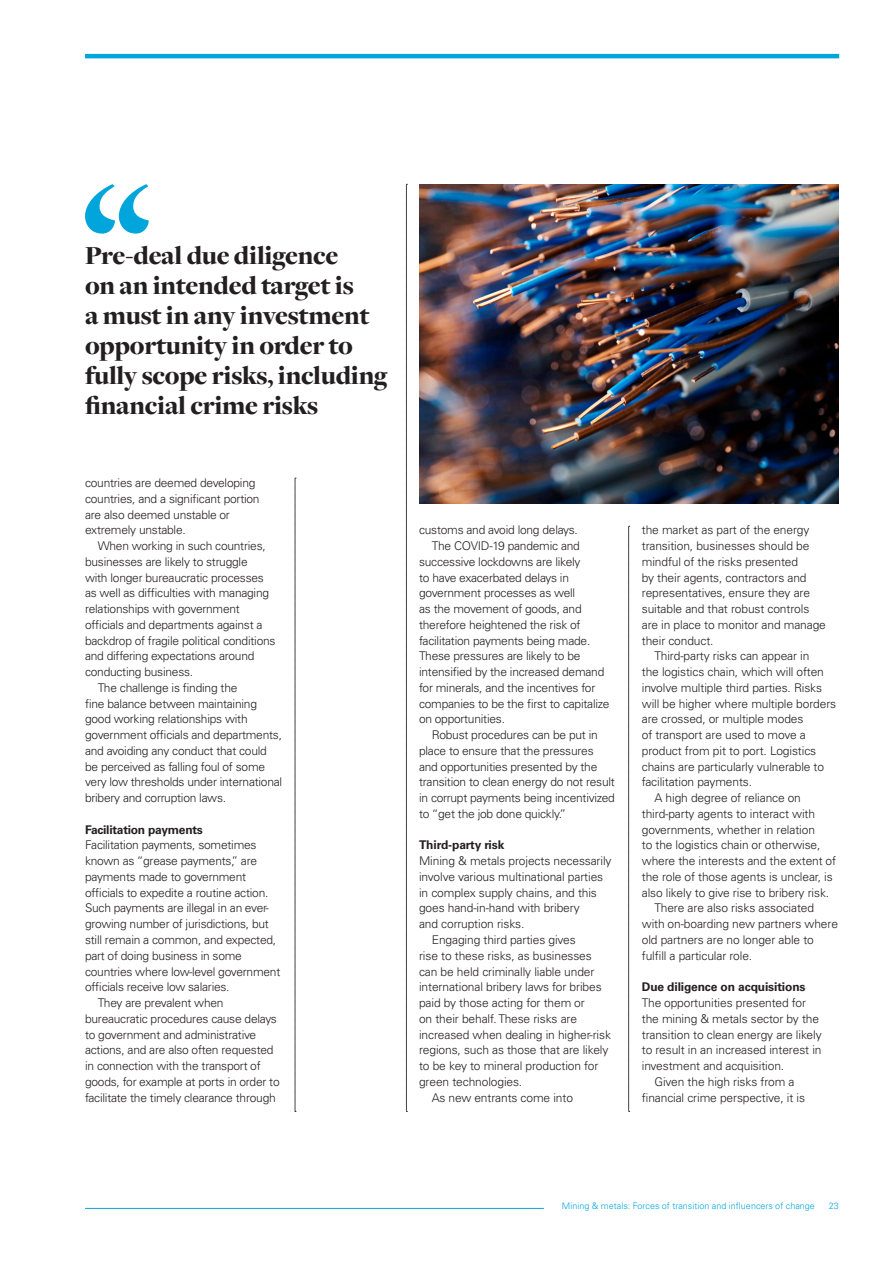
<style>
.page{position:relative;width:893px;height:1263px;background:#fff}
.page>*{position:absolute;margin:0;border:0;box-sizing:border-box;transform-origin:0 0}
.Pull_quote{font:900 27px/30px "Freight Disp Pro";letter-spacing:-.01em;color:#231f20}
.Body_Copy_-_indent{font:300 12px/15.8px "Univers LT Pro 45";letter-spacing:-.02em;color:#231f20}
.Body_copy_-_no_inden{font:300 12px/15.8px "Univers LT Pro 45";letter-spacing:-.02em;color:#231f20}
.Subhead{font:700 12px "Univers LT Pro 65";letter-spacing:-.01em;color:#231f20}
.t1{font:300 9px "Univers LT Pro 45";color:#00a6db}
</style>
<div class="page">
<hr style="left:85px;top:1208px;width:459px;height:1px;background:#00a6db">
<hr style="left:85px;top:54px;width:754px;height:4px;background:#00a6db">
<svg style="left:406px;top:184px;width:1px;height:928px"></svg>
<svg style="left:628px;top:526px;width:2px;height:586px"></svg>
<svg style="left:295px;top:478px;width:1px;height:634px"></svg>
<svg style="left:85px;top:184px;width:64px;height:50px"></svg>
<img style="left:419px;top:184px;width:420px;height:320px">
<p class="Pull_quote" style="left:85px;top:240px;width:304px">Pre-deal due diligence<br>on an intended target is<br>a must in any investment opportunity in order to fully scope risks, including financial crime risks</p>
<p class="Body_Copy_-_indent" style="left:85px;top:475px;width:176px">countries are deemed developing countries, and a significant portion are also deemed unstable or extremely unstable.</p>
<p class="Body_Copy_-_indent" style="left:85px;top:538px;width:192px;text-indent:13px">When working in such countries, businesses are likely to struggle<br>with longer bureaucratic processes as well as difficulties with managing relationships with government officials and departments against a backdrop of fragile political conditions and differing expectations around conducting business.</p>
<p class="Body_Copy_-_indent" style="left:85px;top:680px;width:199px;text-indent:13px">The challenge is finding the<br>fine balance between maintaining good working relationships with government officials and departments, and avoiding any conduct that could be perceived as falling foul of some very low thresholds under international bribery and corruption laws.</p>
<p class="Subhead" style="left:85px;top:822px;width:119px">Facilitation payments</p>
<p class="Body_copy_-_no_inden" style="left:85px;top:837px;width:197px">Facilitation payments, sometimes known as “grease payments,” are payments made to government officials to expedite a routine action.<br>Such payments are illegal in an ever&shy;growing number of jurisdictions, but still remain a common, and expected, part of doing business in some countries where low-level government officials receive low salaries.</p>
<p class="Body_Copy_-_indent" style="left:85px;top:995px;width:196px;text-indent:13px">They are prevalent when bureaucratic procedures cause delays to government and administrative actions, and are also often requested in connection with the transport of goods, for example at ports in order to facilitate the timely clearance through</p>
<p class="Body_Copy_-_indent" style="left:419px;top:522px;width:160px">customs and avoid long delays.</p>
<p class="Body_Copy_-_indent" style="left:419px;top:538px;width:192px;text-indent:13px">The COVID-19 pandemic and successive lockdowns are likely<br>to have exacerbated delays in government processes as well<br>as the movement of goods, and therefore heightened the risk of facilitation payments being made.<br>These pressures are likely to be intensified by the increased demand for minerals, and the incentives for companies to be the first to capitalize on opportunities.</p>
<p class="Body_Copy_-_indent" style="left:419px;top:727px;width:197px;text-indent:13px">Robust procedures can be put in place to ensure that the pressures and opportunities presented by the transition to clean energy do not result in corrupt payments being incentivized to “get the job done quickly.”</p>
<p class="Subhead" style="left:419px;top:838px;width:87px">Third-party risk</p>
<p class="Body_copy_-_no_inden" style="left:419px;top:853px;width:194px">Mining &amp; metals projects necessarily involve various multinational parties in complex supply chains, and this goes hand-in-hand with bribery<br>and corruption risks.</p>
<p class="Body_Copy_-_indent" style="left:419px;top:932px;width:193px;text-indent:13px">Engaging third parties gives<br>rise to these risks, as businesses can be held criminally liable under international bribery laws for bribes paid by those acting for them or<br>on their behalf. These risks are increased when dealing in higher-risk regions, such as those that are likely to be key to mineral production for green technologies.</p>
<p class="Body_Copy_-_indent" style="left:432px;top:1089px;width:143px">As new entrants come into</p>
<p class="Body_Copy_-_indent" style="left:642px;top:522px;width:186px">the market as part of the energy transition, businesses should be mindful of the risks presented<br>by their agents, contractors and representatives, ensure they are suitable and that robust controls are in place to monitor and manage their conduct.</p>
<p class="Body_Copy_-_indent" style="left:642px;top:648px;width:196px;text-indent:13px">Third-party risks can appear in<br>the logistics chain, which will often involve multiple third parties. Risks will be higher where multiple borders are crossed, or multiple modes<br>of transport are used to move a product from pit to port. Logistics chains are particularly vulnerable to facilitation payments.</p>
<p class="Body_Copy_-_indent" style="left:642px;top:790px;width:196px;text-indent:13px">A high degree of reliance on third-party agents to interact with governments, whether in relation<br>to the logistics chain or otherwise, where the interests and the extent of the role of those agents is unclear, is also likely to give rise to bribery risk.</p>
<p class="Body_Copy_-_indent" style="left:642px;top:900px;width:198px;text-indent:13px">There are also risks associated with on-boarding new partners where old partners are no longer able to fulfill a particular role.</p>
<p class="Subhead" style="left:642px;top:980px;width:165px">Due diligence on acquisitions</p>
<p class="Body_copy_-_no_inden" style="left:642px;top:995px;width:181px">The opportunities presented for the mining &amp; metals sector by the transition to clean energy are likely to result in an increased interest in investment and acquisition.</p>
<p class="Body_Copy_-_indent" style="left:642px;top:1073px;width:165px;text-align:center">Given the high risks from a financial crime perspective, it is</p>
<p class="t1" style="left:562px;top:1200px;width:254px">Mining &amp; metals: Forces of transition and influencers of change</p>
<p class="t1" style="left:829px;top:1200px;width:12px">23</p>
</div>
